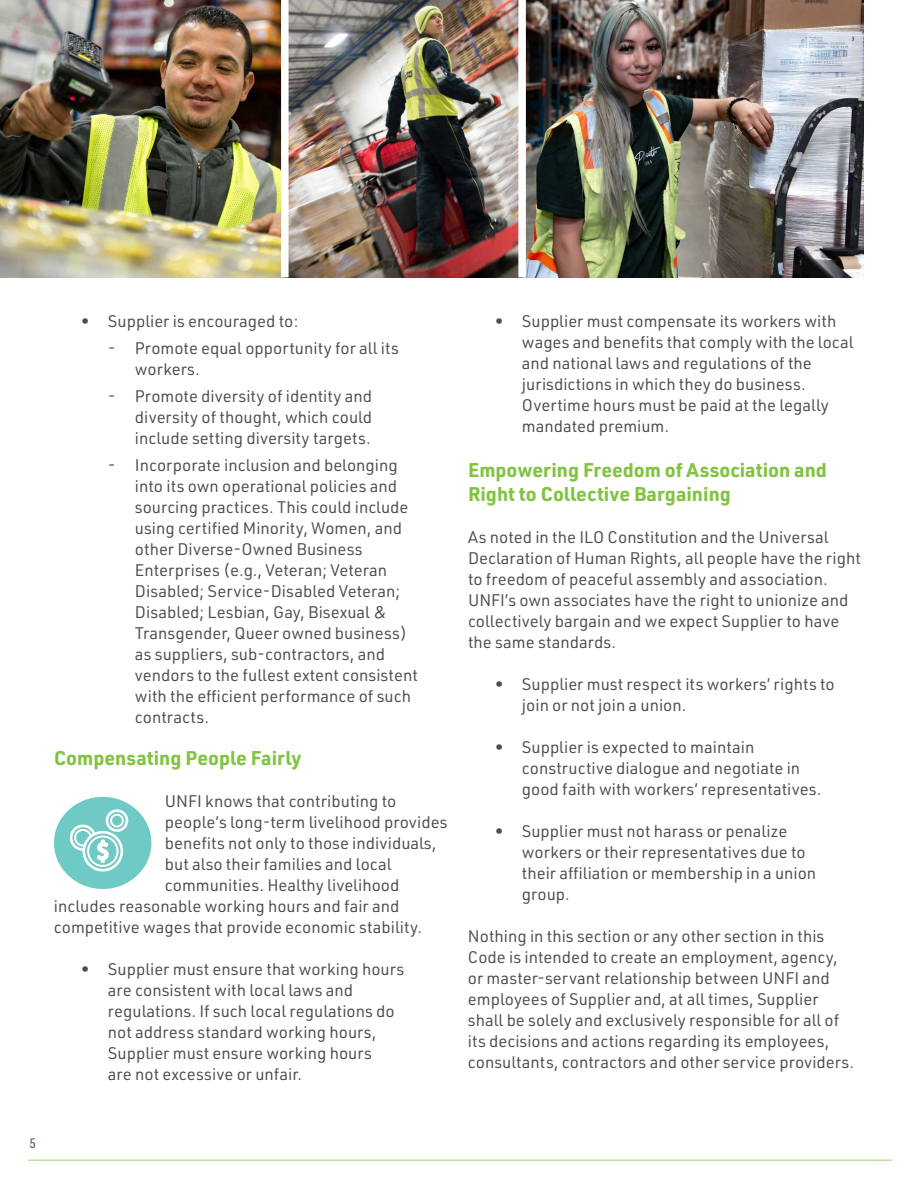
<style>
.page{position:relative;width:918px;height:1188px;background:#fff}
.page>*{position:absolute;margin:0;border:0;box-sizing:border-box;transform-origin:0 0}
.t1{font:700 19.5px/24px "URWDIN";color:#82c341}
.t2{font:16.5px/21px "URWDIN";color:#4d4d4f}
.t3{font:500 13.5px "URWDIN Semi Cond";color:#6e615a}
</style>
<div class="page">
<hr style="left:28px;top:1160px;width:864px;height:1px;background:#bfdd9b">
<img style="left:0;top:0;width:518px;height:277px">
<img style="left:526px;top:0;width:338px;height:277px">
<div style="left:281px;top:0;width:8px;height:277px;background:#fff"></div>
<div style="left:54px;top:797px;width:97px;height:92px;background:#6fc9c4;border-radius:50%"></div>
<svg style="left:70px;top:809px;width:58px;height:63px"></svg>
<p class="t2" style="left:81px;top:310px;width:219px">• Supplier is encouraged to:</p>
<p class="t2" style="left:135px;top:337px;width:265px;text-indent:-27px">- Promote equal opportunity for all its workers.</p>
<p class="t2" style="left:135px;top:385px;width:239px;text-align:justify;text-indent:-27px">- Promote diversity of identity and diversity of thought, which could include setting diversity targets.</p>
<p class="t2" style="left:135px;top:454px;width:284px;text-indent:-27px">- Incorporate inclusion and belonging into its own operational policies and sourcing practices. This could include using certified Minority, Women, and other Diverse-Owned Business Enterprises (e.g., Veteran; Veteran Disabled; Service-Disabled Veteran; Disabled; Lesbian, Gay, Bisexual &amp; Transgender, Queer owned business) as suppliers, sub-contractors, and vendors to the fullest extent consistent with the efficient performance of such contracts.</p>
<p class="t1" style="left:54px;top:745px;width:249px">Compensating People Fairly</p>
<p class="t2" style="left:165px;top:790px;width:233px">UNFI knows that contributing to</p>
<p class="t2" style="left:165px;top:811px;width:284px">people’s long-term livelihood provides</p>
<p class="t2" style="left:165px;top:832px;width:273px">benefits not only to those individuals,</p>
<p class="t2" style="left:165px;top:853px;width:228px">but also their families and local</p>
<p class="t2" style="left:165px;top:874px;width:236px">communities. Healthy livelihood</p>
<p class="t2" style="left:54px;top:895px;width:347px">includes reasonable working hours and fair and</p>
<p class="t2" style="left:54px;top:916px;width:370px">competitive wages that provide economic stability.</p>
<p class="t2" style="left:108px;top:958px;width:298px;text-indent:-27px">• Supplier must ensure that working hours are consistent with local laws and regulations. If such local regulations do not address standard working hours, Supplier must ensure working hours<br>are not excessive or unfair.</p>
<p class="t2" style="left:522px;top:310px;width:333px;text-indent:-27px">• Supplier must compensate its workers with wages and benefits that comply with the local and national laws and regulations of the jurisdictions in which they do business.<br>Overtime hours must be paid at the legally mandated premium.</p>
<p class="t1" style="left:468px;top:457px;width:360px">Empowering Freedom of Association and<br>Right to Collective Bargaining</p>
<p class="t2" style="left:468px;top:526px;width:394px">As noted in the ILO Constitution and the Universal Declaration of Human Rights, all people have the right to freedom of peaceful assembly and association.<br>UNFI’s own associates have the right to unionize and collectively bargain and we expect Supplier to have the same standards.</p>
<p class="t2" style="left:522px;top:673px;width:314px;text-indent:-27px">• Supplier must respect its workers’ rights to join or not join a union.</p>
<p class="t2" style="left:522px;top:736px;width:301px;text-indent:-27px">• Supplier is expected to maintain constructive dialogue and negotiate in good faith with workers’ representatives.</p>
<p class="t2" style="left:522px;top:820px;width:296px;text-indent:-27px">• Supplier must not harass or penalize workers or their representatives due to their affiliation or membership in a union group.</p>
<p class="t2" style="left:468px;top:925px;width:388px">Nothing in this section or any other section in this Code is intended to create an employment, agency, or master-servant relationship between UNFI and employees of Supplier and, at all times, Supplier shall be solely and exclusively responsible for all of its decisions and actions regarding its employees, consultants, contractors and other service providers.</p>
<p class="t3" style="left:30px;top:1134px;width:8px">5</p>
</div>
